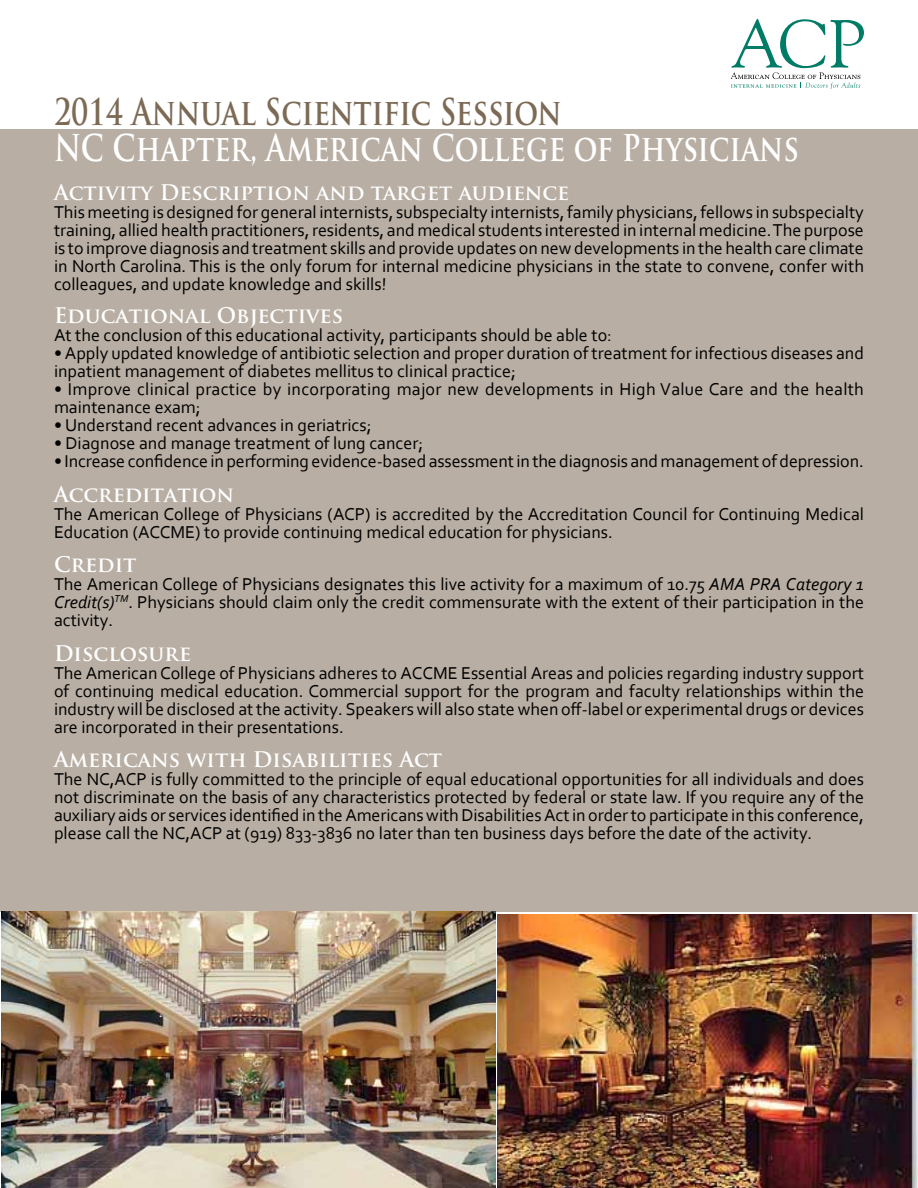
<style>
.page{position:relative;width:918px;height:1188px;background:#fff}
.page>*{position:absolute;margin:0;border:0;box-sizing:border-box;transform-origin:0 0}
.t1{font:700 36px "Trajan Pro";color:#fff;scale:.8 1}
.t2{font:700 36px "Trajan Pro";color:#7c6a55;scale:.8 1}
.t3{font:700 21px "Trajan Pro";color:#fff}
.t4{font:18px/18px "Corbel";color:#000;text-align:justify}
.s1{font-style:italic}
</style>
<div class="page">
<div style="left:0;top:129px;width:918px;height:783px;background:#b8aea3"></div>
<svg style="left:731px;top:19px;width:133px;height:70px"></svg>
<img style="left:1px;top:912px;width:494px;height:276px">
<img style="left:498px;top:914px;width:420px;height:274px">
<h1 class="t2" style="left:54px;top:90px;width:636px">2014 Annual Scientific Session</h1>
<h1 class="t1" style="left:54px;top:126px;width:933px">NC Chapter, American College of Physicians</h1>
<p class="t3" style="left:54px;top:180px;width:517px">Activity Description and target audience</p>
<p class="t4" style="left:54px;top:203px;width:811px">This meeting is designed for general internists, subspecialty internists, family physicians, fellows in subspecialty training, allied health practitioners, residents, and medical students interested in internal medicine. The purpose is to improve diagnosis and treatment skills and provide updates on new developments in the health care climate in North Carolina. This is the only forum for internal medicine physicians in the state to convene, confer with colleagues, and update knowledge and skills!</p>
<p class="t3" style="left:54px;top:303px;width:291px">Educational Objectives</p>
<p class="t4" style="left:54px;top:326px;width:560px">At the conclusion of this educational activity, participants should be able to:</p>
<p class="t4" style="left:54px;top:344px;width:812px">• Apply updated knowledge of antibiotic selection and proper duration of treatment for infectious diseases and inpatient management of diabetes mellitus to clinical practice;</p>
<p class="t4" style="left:54px;top:380px;width:811px">• Improve clinical practice by incorporating major new developments in High Value Care and the health maintenance exam;</p>
<p class="t4" style="left:54px;top:416px;width:319px">• Understand recent advances in geriatrics;</p>
<p class="t4" style="left:54px;top:434px;width:371px">• Diagnose and manage treatment of lung cancer;</p>
<p class="t4" style="left:54px;top:452px;width:811px">• Increase confidence in performing evidence-based assessment in the diagnosis and management of depression.</p>
<p class="t3" style="left:54px;top:481px;width:182px">Accreditation</p>
<p class="t4" style="left:54px;top:504px;width:812px">The American College of Physicians (ACP) is accredited by the Accreditation Council for Continuing Medical<br>Education (ACCME) to provide continuing medical education for physicians.</p>
<p class="t3" style="left:54px;top:552px;width:84px">Credit</p>
<p class="t4" style="left:54px;top:575px;width:812px">The American College of Physicians designates this live activity for a maximum of 10.75 <span class="s1">AMA PRA Category 1<br>Credit(s)</span><sup>TM</sup>. Physicians should claim only the credit commensurate with the extent of their participation in the activity.</p>
<p class="t3" style="left:54px;top:640px;width:139px">Disclosure</p>
<p class="t4" style="left:54px;top:663px;width:812px">The American College of Physicians adheres to ACCME Essential Areas and policies regarding industry support of continuing medical education. Commercial support for the program and faculty relationships within the industry will be disclosed at the activity. Speakers will also state when off-label or experimental drugs or devices are incorporated in their presentations.</p>
<p class="t3" style="left:54px;top:747px;width:390px">Americans with Disabilities Act</p>
<p class="t4" style="left:54px;top:770px;width:811px">The NC,ACP is fully committed to the principle of equal educational opportunities for all individuals and does not discriminate on the basis of any characteristics protected by federal or state law. If you require any of the auxiliary aids or services identified in the Americans with Disabilities Act in order to participate in this conference, please call the NC,ACP at (919) 833-3836 no later than ten business days before the date of the activity.</p>
</div>
